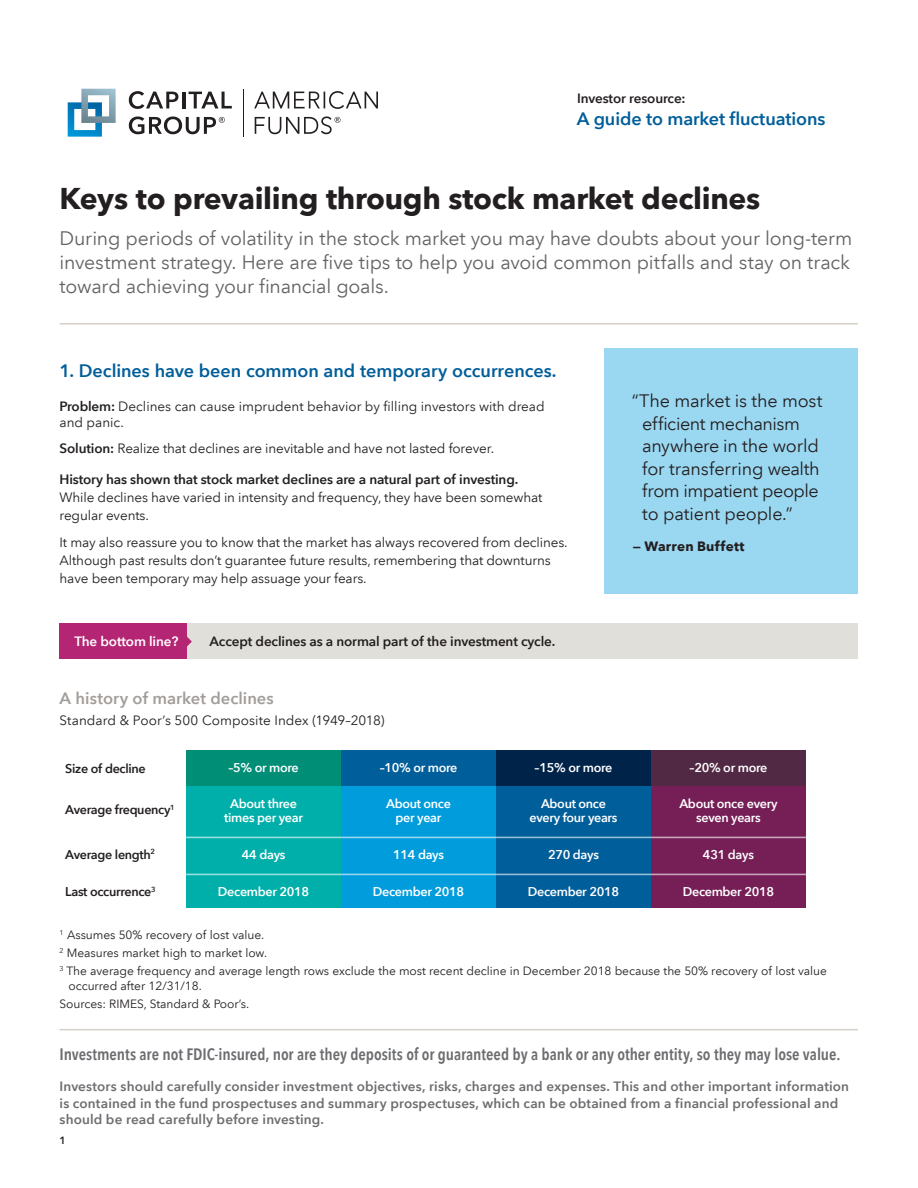
<style>
.page{position:relative;width:918px;height:1188px;background:#fff}
.page>*{position:absolute;margin:0;border:0;box-sizing:border-box;transform-origin:0 0}
.t1{font:700 30px "Avenir Next LT Com";letter-spacing:-.01em;color:#231f20}
.t2{font:19.5px/24px "Avenir Next LT Com";letter-spacing:-.01em;color:#636366;text-align:justify}
.CTA__Callout_Box__Qu{font:18px/22.5px "Avenir Next LT Com";letter-spacing:-.015em;color:#231f20}
.Title_Heading__Blue{font:600 18px "Avenir Next LT Com";letter-spacing:-.005em;color:#005e9a}
.Body_Text_-_9_12{font:600 condensed 16.5px "Avenir Next LT Com";letter-spacing:-.005em;color:#6c6d70}
.Subhead_Blue{font:600 16.5px "Avenir Next LT Com";color:#a39d99}
.Subhead_Blue-2{font:13.5px/18px "Avenir Next LT Com";letter-spacing:-.01em;color:#231f20}
.Body_Text_-_9_12-2{font:600 13.5px/16.5px "Avenir Next LT Com";letter-spacing:.01em;color:#6c6d70}
.t3{font:600 13.5px "Avenir Next LT Com";letter-spacing:-.01em;color:#231f20}
.t4{font:600 13.5px "Avenir Next LT Com";letter-spacing:-.01em;color:#fff}
.CTA__Callout_Box__Qu-2{font:700 13.5px "Avenir Next LT Com";letter-spacing:.02em;color:#231f20}
.t5{font:600 12.75px/14.4px "Avenir Next LT Com";letter-spacing:-.025em;color:#fff;text-align:center}
.t6{font:600 12.75px "Avenir Next LT Com";letter-spacing:-.025em;color:#231f20}
.Body_Text_-_9_12-3{font:12px/15px "Avenir Next LT Com";letter-spacing:-.005em;color:#231f20}
.t7{font:600 10.5px "Avenir Next LT Com";color:#231f20}
.s1{font-weight:600}
</style>
<div class="page">
<svg style="left:68px;top:89px;width:48px;height:48px"></svg>
<hr style="left:243px;top:89px;width:1px;height:48px;background:#231f20">
<svg style="left:129px;top:91px;width:49px;height:18px"></svg>
<hr style="left:182px;top:92px;width:3px;height:16px;background:#231f20">
<svg style="left:189px;top:92px;width:43px;height:16px"></svg>
<svg style="left:129px;top:117px;width:96px;height:17px"></svg>
<svg style="left:254px;top:91px;width:124px;height:18px"></svg>
<svg style="left:255px;top:116px;width:85px;height:18px"></svg>
<hr style="left:60px;top:323px;width:798px;height:2px;background:#d7d1ca">
<hr style="left:60px;top:1029px;width:798px;height:1px;background:#d7d1ca">
<div style="left:60px;top:623px;width:127px;height:36px;background:#b42674"></div>
<div style="left:187px;top:623px;width:671px;height:36px;background:#e1dfda"></div>
<svg style="left:187px;top:636px;width:5px;height:11px"></svg>
<div style="left:186px;top:786px;width:155px;height:122px;background:#00afa9"></div>
<div style="left:186px;top:750px;width:155px;height:36px;background:#008e77"></div>
<hr style="left:186px;top:837px;width:155px;height:1px;background:#fff">
<hr style="left:186px;top:874px;width:155px;height:1px;background:#fff">
<div style="left:341px;top:786px;width:155px;height:122px;background:#009cdc"></div>
<div style="left:341px;top:750px;width:155px;height:36px;background:#005e9a"></div>
<hr style="left:341px;top:837px;width:155px;height:1px;background:#fff">
<hr style="left:341px;top:874px;width:155px;height:1px;background:#fff">
<div style="left:496px;top:786px;width:155px;height:122px;background:#005e9a"></div>
<div style="left:496px;top:750px;width:155px;height:36px;background:#002349"></div>
<hr style="left:496px;top:837px;width:155px;height:1px;background:#fff">
<hr style="left:496px;top:874px;width:155px;height:1px;background:#fff">
<div style="left:651px;top:786px;width:155px;height:122px;background:#761f57"></div>
<div style="left:651px;top:750px;width:155px;height:36px;background:#522944"></div>
<hr style="left:651px;top:837px;width:155px;height:1px;background:#fff">
<hr style="left:651px;top:874px;width:155px;height:1px;background:#fff">
<div style="left:604px;top:349px;width:254px;height:245px;background:#9ad7f1"></div>
<p class="t3" style="left:577px;top:90px;width:110px">Investor resource:</p>
<p class="Title_Heading__Blue" style="left:577px;top:108px;width:250px">A guide to market fluctuations</p>
<p class="t1" style="left:60px;top:180px;width:702px">Keys to prevailing through stock market declines</p>
<p class="t2" style="left:60px;top:226px;width:794px">During periods of volatility in the stock market you may have doubts about your long-term investment strategy. Here are five tips to help you avoid common pitfalls and stay on track toward achieving your financial goals.</p>
<p class="Title_Heading__Blue" style="left:60px;top:360px;width:498px">1. Declines have been common and temporary occurrences.</p>
<p class="Subhead_Blue-2" style="left:60px;top:398px;width:487px;line-height:16.2px"><span class="s1">Problem:</span> Declines can cause imprudent behavior by filling investors with dread and panic.</p>
<p class="Subhead_Blue-2" style="left:60px;top:439px;width:436px"><span class="s1">Solution:</span> Realize that declines are inevitable and have not lasted forever.</p>
<p class="Subhead_Blue-2" style="left:60px;top:470px;width:484px"><span class="s1">History has shown that stock market declines are a natural part of investing.<br></span>While declines have varied in intensity and frequency, they have been somewhat regular events.</p>
<p class="Subhead_Blue-2" style="left:60px;top:533px;width:510px">It may also reassure you to know that the market has always recovered from declines.<br>Although past results don’t guarantee future results, remembering that downturns have been temporary may help assuage your fears.</p>
<p class="CTA__Callout_Box__Qu" style="left:642px;top:390px;width:182px;text-indent:-10px">“The market is the most efficient mechanism anywhere in the world for transferring wealth from impatient people to patient people.”</p>
<p class="CTA__Callout_Box__Qu-2" style="left:633px;top:538px;width:113px">— Warren Buffett</p>
<p class="t4" style="left:75px;top:633px;width:105px">The bottom line?</p>
<p class="t3" style="left:210px;top:633px;width:347px">Accept declines as a normal part of the investment cycle.</p>
<p class="Subhead_Blue" style="left:60px;top:688px;width:216px">A history of market declines</p>
<p class="Subhead_Blue-2" style="left:60px;top:712px;width:327px">Standard &amp; Poor’s 500 Composite Index (1949–2018)</p>
<p class="t6" style="left:65px;top:760px;width:82px">Size of decline</p>
<p class="t6" style="left:65px;top:802px;width:111px">Average frequency<sup>1</sup></p>
<p class="t6" style="left:65px;top:846px;width:91px">Average length<sup>2</sup></p>
<p class="t6" style="left:65px;top:884px;width:92px">Last occurrence<sup>3</sup></p>
<p class="t5" style="left:228px;top:760px;width:72px">–5% or more</p>
<p class="t5" style="left:380px;top:760px;width:79px">–10% or more</p>
<p class="t5" style="left:224px;top:796px;width:80px">About three times per year</p>
<p class="t5" style="left:386px;top:796px;width:66px">About once per year</p>
<p class="t5" style="left:242px;top:847px;width:45px">44 days</p>
<p class="t5" style="left:393px;top:847px;width:52px">114 days</p>
<p class="t5" style="left:218px;top:884px;width:93px">December 2018</p>
<p class="t5" style="left:373px;top:884px;width:93px">December 2018</p>
<p class="t5" style="left:535px;top:760px;width:79px">–15% or more</p>
<p class="t5" style="left:690px;top:760px;width:79px">–20% or more</p>
<p class="t5" style="left:530px;top:796px;width:89px">About once every four years</p>
<p class="t5" style="left:679px;top:796px;width:100px">About once every seven years</p>
<p class="t5" style="left:548px;top:847px;width:52px">270 days</p>
<p class="t5" style="left:703px;top:847px;width:52px">431 days</p>
<p class="t5" style="left:528px;top:884px;width:93px">December 2018</p>
<p class="t5" style="left:683px;top:884px;width:93px">December 2018</p>
<p class="Body_Text_-_9_12-3" style="left:60px;top:927px;width:206px"><sup>1</sup> Assumes 50% recovery of lost value.</p>
<p class="Body_Text_-_9_12-3" style="left:60px;top:945px;width:209px"><sup>2</sup> Measures market high to market low.</p>
<p class="Body_Text_-_9_12-3" style="left:69px;top:963px;width:760px;text-indent:-9px"><sup>3</sup> The average frequency and average length rows exclude the most recent decline in December 2018 because the 50% recovery of lost value occurred after 12/31/18.</p>
<p class="Body_Text_-_9_12-3" style="left:60px;top:996px;width:191px">Sources: RIMES, Standard &amp; Poor’s.</p>
<p class="Body_Text_-_9_12" style="left:60px;top:1044px;width:782px">Investments are not FDIC-insured, nor are they deposits of or guaranteed by a bank or any other entity, so they may lose value.</p>
<p class="Body_Text_-_9_12-2" style="left:60px;top:1078px;width:791px">Investors should carefully consider investment objectives, risks, charges and expenses. This and other important information is contained in the fund prospectuses and summary prospectuses, which can be obtained from a financial professional and should be read carefully before investing.</p>
<p class="t7" style="left:60px;top:1134px;width:8px">1</p>
</div>
